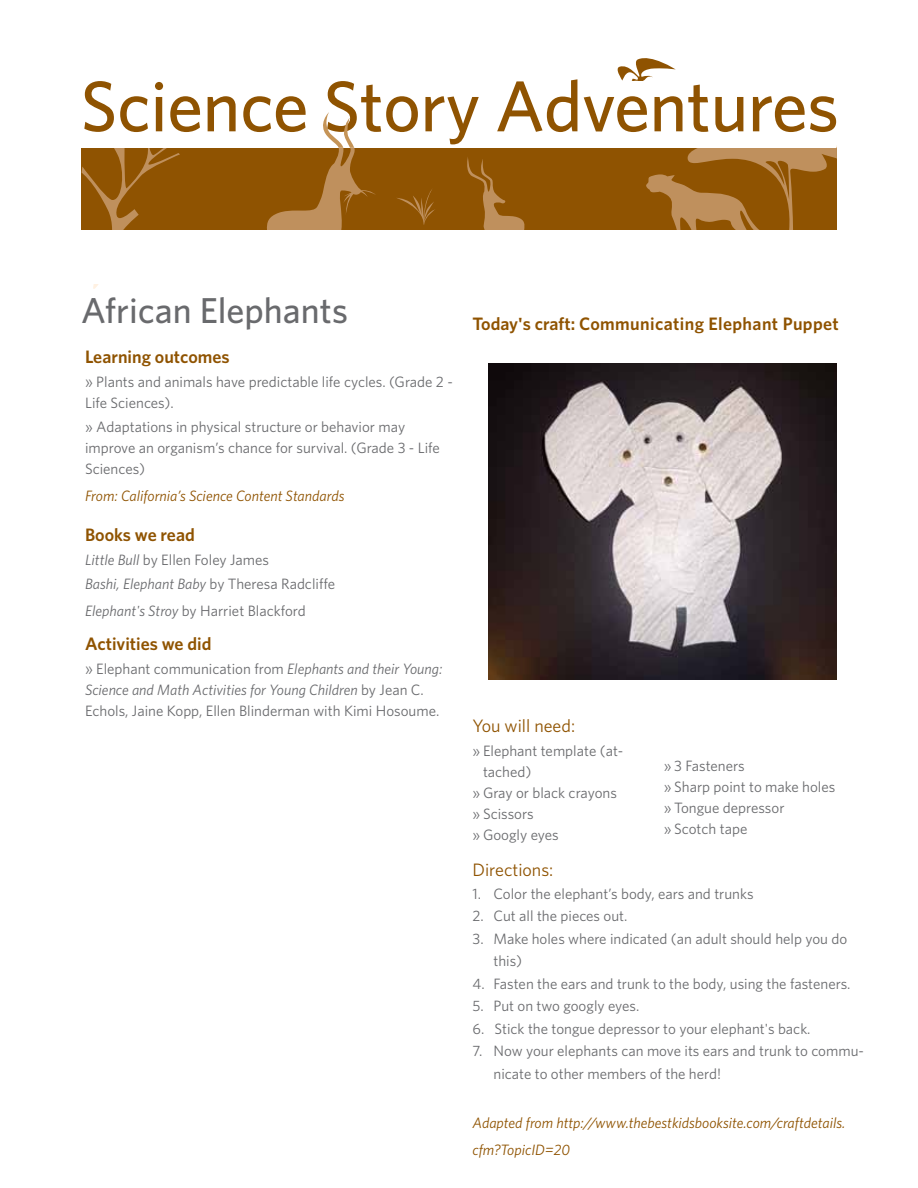
<style>
.page{position:relative;width:918px;height:1188px;background:#fff}
.page>*{position:absolute;margin:0;border:0;box-sizing:border-box;transform-origin:0 0}
.t1{font:500 36px "Whitney";color:#696a6d}
.t2{font:600 18px "Whitney";color:#8f5301}
.t3{font:600 18px "Whitney";letter-spacing:.02em;color:#8f5301}
.t4{font:18px "Whitney";color:#8f5301}
.t5{font:15px/21px "Whitney";color:#696a6d}
.t6{font:italic 15px/27px "Whitney";color:#8f5301}
.s1{font-style:italic}
</style>
<div class="page">
<div style="left:81px;top:148px;width:756px;height:82px;background:#8f5301"></div>
<svg style="left:646px;top:145px;width:191px;height:85px"></svg>
<svg style="left:82px;top:148px;width:98px;height:141px"></svg>
<div style="left:77px;top:81px;width:759px;height:67px;background:#fff"></div>
<svg style="left:84px;top:81px;width:30px;height:51px"></svg>
<svg style="left:120px;top:96px;width:28px;height:36px"></svg>
<svg style="left:155px;top:82px;width:8px;height:49px"></svg>
<svg style="left:170px;top:96px;width:30px;height:36px"></svg>
<svg style="left:208px;top:96px;width:28px;height:35px"></svg>
<svg style="left:584px;top:58px;width:124px;height:74px"></svg>
<svg style="left:715px;top:97px;width:28px;height:35px"></svg>
<svg style="left:753px;top:96px;width:83px;height:36px"></svg>
<svg style="left:243px;top:79px;width:334px;height:151px"></svg>
<div style="left:67px;top:230px;width:786px;height:54px;background:#fff"></div>
<img style="left:488px;top:363px;width:349px;height:316px">
<h1 class="t1" style="left:81px;top:287px;width:268px">African Elephants</h1>
<p class="t2" style="left:85px;top:344px;width:146px">Learning outcomes</p>
<p class="t5" style="left:85px;top:371px;width:369px">» Plants and animals have predictable life cycles. (Grade 2 -<br>Life Sciences).</p>
<p class="t5" style="left:85px;top:416px;width:356px">» Adaptations in physical structure or behavior may improve an organism’s chance for survival. (Grade 3 - Life<br>Sciences)</p>
<p class="t6" style="left:85px;top:482px;width:261px">From: California’s Science Content Standards</p>
<p class="t2" style="left:85px;top:523px;width:111px">Books we read</p>
<p class="t5" style="left:85px;top:548px;width:252px;line-height:24px"><span class="s1">Little Bull</span> by Ellen Foley James<br><span class="s1">Bashi, Elephant Baby</span> by Theresa Radcliffe</p>
<p class="t5" style="left:85px;top:600px;width:222px"><span class="s1">Elephant's Stroy</span> by Harriet Blackford</p>
<p class="t2" style="left:85px;top:632px;width:128px">Activities we did</p>
<p class="t5" style="left:85px;top:658px;width:359px">» Elephant communication from <span class="s1">Elephants and their Young:<br>Science and Math Activities for Young Children</span> by Jean C.<br>Echols, Jaine Kopp, Ellen Blinderman with Kimi Hosoume.</p>
<p class="t3" style="left:472px;top:312px;width:368px">Today's craft: Communicating Elephant Puppet</p>
<p class="t4" style="left:472px;top:714px;width:104px">You will need:</p>
<p class="t5" style="left:472px;top:740px;width:152px">» Elephant template (at-</p>
<p class="t5" style="left:483px;top:761px;width:50px">tached)</p>
<p class="t5" style="left:472px;top:782px;width:146px">» Gray or black crayons</p>
<p class="t5" style="left:472px;top:803px;width:63px">» Scissors</p>
<p class="t5" style="left:472px;top:824px;width:88px">» Googly eyes</p>
<p class="t5" style="left:664px;top:755px;width:173px">» 3 Fasteners<br>» Sharp point to make holes » Tongue depressor<br>» Scotch tape</p>
<p class="t4" style="left:472px;top:858px;width:82px">Directions:</p>
<p class="t5" style="left:472px;top:883px;width:283px">1. Color the elephant’s body, ears and trunks</p>
<p class="t5" style="left:472px;top:905px;width:157px">2. Cut all the pieces out.</p>
<p class="t5" style="left:494px;top:927px;width:355px;line-height:22.5px;text-indent:-21px">3. Make holes where indicated (an adult should help you do this)</p>
<p class="t5" style="left:472px;top:973px;width:380px">4. Fasten the ears and trunk to the body, using the fasteners.</p>
<p class="t5" style="left:472px;top:995px;width:169px">5. Put on two googly eyes.</p>
<p class="t5" style="left:472px;top:1018px;width:340px">6. Stick the tongue depressor to your elephant's back.</p>
<p class="t5" style="left:494px;top:1040px;width:372px;line-height:22.5px;text-indent:-21px">7. Now your elephants can move its ears and trunk to commu&shy;nicate to other members of the herd!</p>
<p class="t6" style="left:472px;top:1109px;width:374px">Adapted from http://www.thebestkidsbooksite.com/craftdetails. cfm?TopicID=20</p>
</div>
